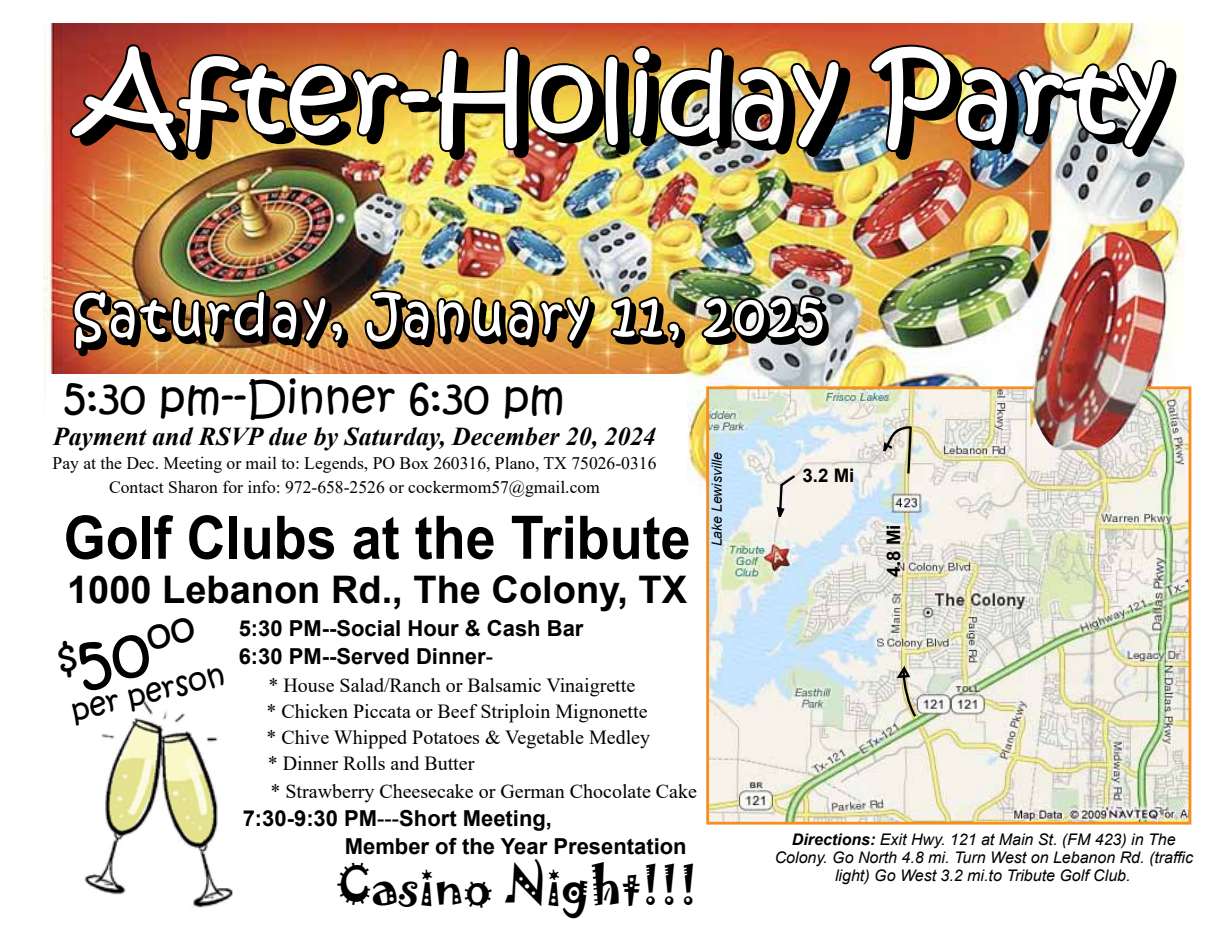
<style>
.page{position:relative;width:1224px;height:936px;background:#fff}
.page>*{position:absolute;margin:0;border:0;box-sizing:border-box;transform-origin:0 0}
.t1{font:112px "Kristen ITC";color:#fff}
.t2{font:700 60px "Arial";color:#000;scale:.9 1}
.t3{font:56px "Kristen ITC";letter-spacing:.05em;color:#fff;scale:.96 1}
.t4{font:48px "Jokerman";color:#000}
.t5{font:44px "Kristen ITC";color:#000}
.t6{font:40px "Kristen ITC";color:#000}
.t7{font:700 38px "Arial";color:#000}
.t8{font:30.4px "Kristen ITC";color:#000}
.t9{font:italic 700 25.8px "Times New Roman";color:#000}
.t10{font:700 22px/28px "Arial";color:#000}
.t11{font:20px/26px "Times New Roman";color:#000}
.t12{font:700 18.6px "Arial";color:#000}
.t13{font:17.6px/24.2px "Times New Roman";color:#000;text-align:center}
.t14{font:italic 16px/18px "Arial";color:#000;text-align:center}
.t15{font:italic 14px "Arial";color:#000}
.s1{font-size:66.6px}
.s2{font-weight:400}
.s3{font-weight:700}
</style>
<div class="page">
<img style="left:44px;top:23px;width:1141px;height:461px">
<img style="left:710px;top:390px;width:477px;height:431px">
<div style="left:706px;top:386px;width:485px;height:439px;border:3px solid #f78e1e"></div>
<svg style="left:881px;top:426px;width:32px;height:50px;background:#c5c5b9"></svg>
<svg style="left:894px;top:661px;width:24px;height:58px"></svg>
<svg style="left:775px;top:473px;width:23px;height:62px"></svg>
<div style="left:47px;top:374px;width:640px;height:127px;background:#fff"></div>
<img style="left:68px;top:42px;width:784px;height:120px">
<img style="left:867px;top:43px;width:311px;height:119px">
<img style="left:71px;top:288px;width:280px;height:70px">
<img style="left:363px;top:288px;width:234px;height:64px">
<img style="left:608px;top:295px;width:80px;height:55px">
<img style="left:700px;top:293px;width:131px;height:56px">
<img style="left:84px;top:701px;width:149px;height:207px">
<img style="left:1030px;top:230px;width:143px;height:220px">
<h1 class="t1" style="left:78px;top:23px;width:1090px">After-Holiday Party</h1>
<h3 class="t3" style="left:72px;top:279px;width:785px">Saturday, January 11, 2025</h3>
<h3 class="t5" style="left:64px;top:369px;width:502px">5:30 pm--Dinner 6:30 pm</h3>
<p class="t9" style="left:53px;top:418px;width:604px">Payment and RSVP due by Saturday, December 20, 2024</p>
<p class="t13" style="left:53px;top:451px;width:605px">Pay at the Dec. Meeting or mail to: Legends, PO Box 260316, Plano, TX 75026-0316<br>Contact Sharon for info: 972-658-2526 or cockermom57@gmail.com</p>
<h2 class="t2" style="left:64px;top:495px;width:698px">Golf Clubs at the Tribute</h2>
<h3 class="t7" style="left:67px;top:563px;width:622px">1000 Lebanon Rd., The Colony, TX</h3>
<h3 class="t6" style="left:52px;top:635px;width:142px;rotate:-14deg">$<span class="s1">50</span>oo</h3>
<h3 class="t8" style="left:67px;top:692px;width:159px;rotate:-14deg">per person</h3>
<p class="t10" style="left:239px;top:614px;width:346px">5:30 PM--Social Hour &amp; Cash Bar<br>6:30 PM--Served Dinner<span class="s2">-</span></p>
<p class="t11" style="left:267px;top:671px;width:385px">* House Salad/Ranch or Balsamic Vinaigrette<br>* Chicken Piccata or Beef Striploin Mignonette * Chive Whipped Potatoes &amp; Vegetable Medley * Dinner Rolls and Butter</p>
<p class="t11" style="left:271px;top:777px;width:428px">* Strawberry Cheesecake or German Chocolate Cake</p>
<p class="t10" style="left:345px;top:804px;width:343px;text-indent:-102px">7:30-9:30 PM<span class="s2">---</span>Short Meeting,<br>Member of the Year Presentation</p>
<h3 class="t4" style="left:336px;top:850px;width:364px">Casino Night!!!</h3>
<p class="t15" style="left:708px;top:546px;width:96px;rotate:-90deg">Lake Lewisville</p>
<p class="t12" style="left:803px;top:462px;width:53px">3.2 Mi</p>
<p class="t12" style="left:881px;top:577px;width:53px;rotate:-90deg">4.8 Mi</p>
<p class="t14" style="left:775px;top:830px;width:420px"><span class="s3">Directions:</span> Exit Hwy. 121 at Main St. (FM 423) in The<br>Colony. Go North 4.8 mi. Turn West on Lebanon Rd. (traffic light) Go West 3.2 mi.to Tribute Golf Club.</p>
</div>
